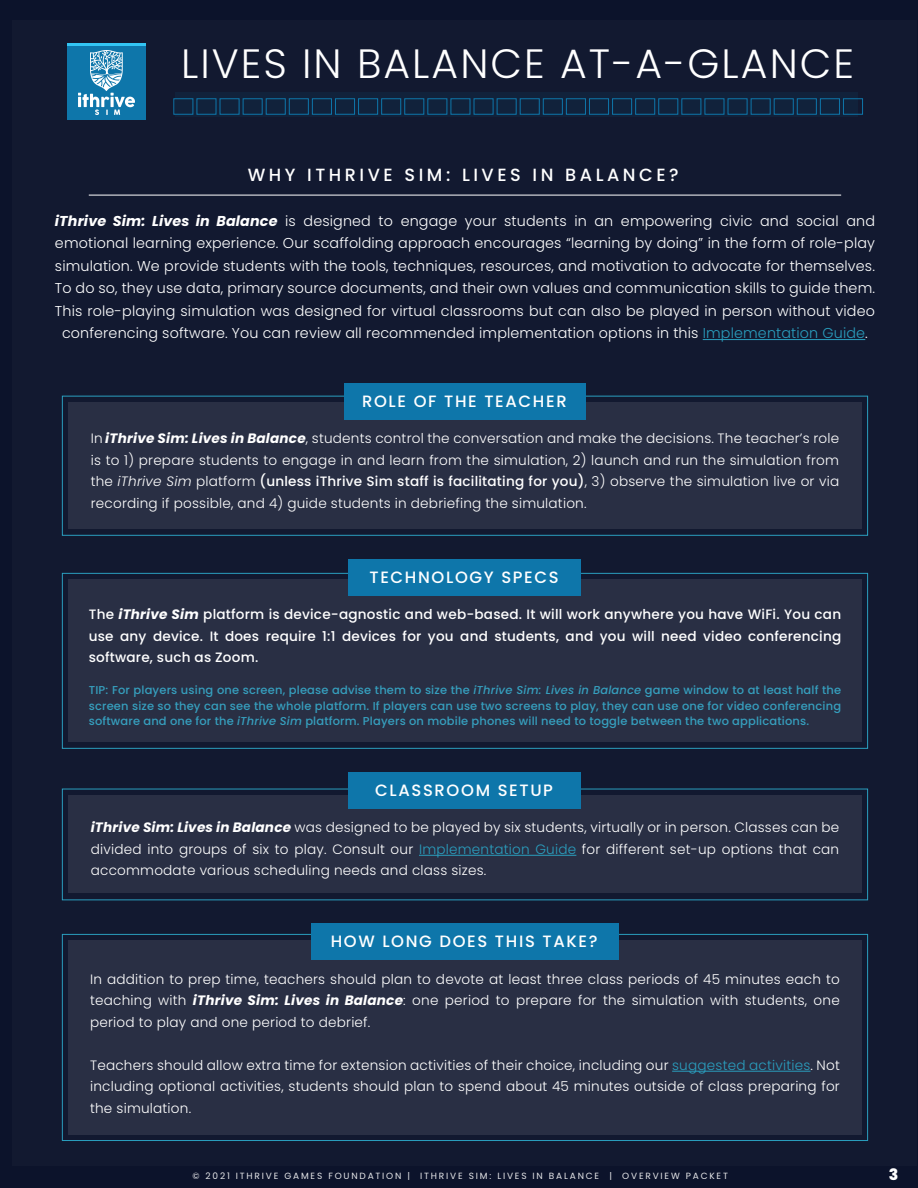
<style>
.page{position:relative;width:918px;height:1188px;background:#0c132b}
.page>*{position:absolute;margin:0;border:0;box-sizing:border-box;transform-origin:0 0}
.t1{font:300 40.95px "Poppins";letter-spacing:.05em;color:#fff}
.t2{font:500 17.7px "Poppins";letter-spacing:.2em;color:#fff}
.t3{font:500 16.35px "Poppins";letter-spacing:.1em;color:#fff}
.t4{font:800 15.75px "Poppins";color:#fff}
.t5{font:300 14.25px/22.5px "Poppins";letter-spacing:.01em;color:#fff;text-align:center}
.t6{font:300 13.65px/21.5px "Poppins";letter-spacing:.015em;color:#fff;text-align:justify}
.t7{font:500 13.65px/21.5px "Poppins";letter-spacing:.015em;color:#fff;text-align:justify}
.t8{font:500 11.4px/15.8px "Poppins";letter-spacing:.015em;color:#369fbe;text-align:justify}
.t9{font:9px "Poppins";letter-spacing:.2em;color:#fff}
.s1{font-weight:700;font-style:italic}
.s2{color:#2a9ebe}
.s3{font-style:italic}
.s4{font-weight:500}
</style>
<div class="page">
<div style="left:13px;top:20px;width:904px;height:1146px;background:#121930"></div>
<div style="left:62px;top:396px;width:806px;height:139px;border:1px solid #2a9ebe"></div>
<div style="left:68px;top:402px;width:794px;height:127px;background:#292f44"></div>
<div style="left:344px;top:383px;width:242px;height:36px;background:#0e76aa"></div>
<div style="left:68px;top:579px;width:794px;height:163px;background:#292f44"></div>
<div style="left:62px;top:573px;width:806px;height:176px;border:1px solid #2a9ebe"></div>
<div style="left:349px;top:559px;width:232px;height:36px;background:#0e76aa"></div>
<div style="left:68px;top:796px;width:794px;height:97px;background:#292f44"></div>
<div style="left:62px;top:789px;width:806px;height:111px;border:1px solid #2a9ebe"></div>
<hr style="left:419px;top:855px;width:157px;height:1px;background:#2a9ebe">
<div style="left:349px;top:772px;width:232px;height:36px;background:#0e76aa"></div>
<div style="left:68px;top:940px;width:794px;height:194px;background:#292f44"></div>
<hr style="left:672px;top:1071px;width:139px;height:1px;background:#2a9ebe">
<div style="left:62px;top:934px;width:806px;height:207px;border:1px solid #2a9ebe"></div>
<div style="left:311px;top:924px;width:308px;height:36px;background:#0e76aa"></div>
<hr style="left:703px;top:339px;width:162px;height:1px;background:#2a9ebe">
<hr style="left:89px;top:195px;width:752px;height:1px;background:#fff">
<div style="left:67px;top:44px;width:79px;height:76px;background:#33c5f3"></div>
<div style="left:67px;top:46px;width:79px;height:73px;background:#0e76aa"></div>
<img style="left:79px;top:51px;width:56px;height:63px">
<svg style="left:175px;top:92px;width:683px;height:25px;fill:#11223b"></svg>
<div style="left:289px;top:99px;width:20px;height:15px;border:1px solid #0e76aa"></div>
<div style="left:312px;top:99px;width:20px;height:15px;border:1px solid #0e76aa"></div>
<div style="left:335px;top:99px;width:20px;height:15px;border:1px solid #0e76aa"></div>
<div style="left:358px;top:99px;width:20px;height:15px;border:1px solid #0e76aa"></div>
<div style="left:381px;top:99px;width:20px;height:15px;border:1px solid #0e76aa"></div>
<div style="left:543px;top:99px;width:20px;height:15px;border:1px solid #0e76aa"></div>
<div style="left:566px;top:99px;width:20px;height:15px;border:1px solid #0e76aa"></div>
<div style="left:589px;top:99px;width:20px;height:15px;border:1px solid #0e76aa"></div>
<div style="left:612px;top:99px;width:20px;height:15px;border:1px solid #0e76aa"></div>
<div style="left:635px;top:99px;width:20px;height:15px;border:1px solid #0e76aa"></div>
<div style="left:797px;top:99px;width:20px;height:15px;border:1px solid #0e76aa"></div>
<div style="left:820px;top:99px;width:20px;height:15px;border:1px solid #0e76aa"></div>
<div style="left:843px;top:99px;width:20px;height:15px;border:1px solid #0e76aa"></div>
<h1 class="t1" style="left:181px;top:40px;width:675px">LIVES IN BALANCE AT-A-GLANCE</h1>
<p class="t2" style="left:248px;top:164px;width:432px">WHY ITHRIVE SIM: LIVES IN BALANCE?</p>
<p class="t5" style="left:55px;top:209px;width:822px"><span class="s1">iThrive Sim: Lives in Balance</span> is designed to engage your students in an empowering civic and social and emotional learning experience. Our scaffolding approach encourages “learning by doing” in the form of role-play simulation. We provide students with the tools, techniques, resources, and motivation to advocate for themselves.<br>To do so, they use data, primary source documents, and their own values and communication skills to guide them.<br>This role-playing simulation was designed for virtual classrooms but can also be played in person without video conferencing software. You can review all recommended implementation options in this <span class="s2">Implementation Guide</span>.</p>
<p class="t3" style="left:362px;top:392px;width:206px">ROLE OF THE TEACHER</p>
<p class="t6" style="left:91px;top:428px;width:750px">In <span class="s1">iThrive Sim: Lives in Balance</span>, students control the conversation and make the decisions. The teacher’s role is to 1) prepare students to engage in and learn from the simulation, 2) launch and run the simulation from the <span class="s3">iThrive Sim</span> platform <span class="s4">(unless iThrive Sim staff is facilitating for you)</span>, 3) observe the simulation live or via recording if possible, and 4) guide students in debriefing the simulation.</p>
<p class="t3" style="left:370px;top:568px;width:191px">TECHNOLOGY SPECS</p>
<p class="t7" style="left:89px;top:604px;width:754px">The <span class="s1">iThrive Sim</span> platform is device-agnostic and web-based. It will work anywhere you have WiFi. You can use any device. It does require 1:1 devices for you and students, and you will need video conferencing software, such as Zoom.</p>
<p class="t8" style="left:89px;top:682px;width:754px">TIP: For players using one screen, please advise them to size the <span class="s3">iThrive Sim: Lives in Balance</span> game window to at least half the screen size so they can see the whole platform. If players can use two screens to play, they can use one for video conferencing software and one for the <span class="s3">iThrive Sim</span> platform. Players on mobile phones will need to toggle between the two applications.</p>
<p class="t3" style="left:375px;top:781px;width:179px">CLASSROOM SETUP</p>
<p class="t6" style="left:91px;top:817px;width:750px"><span class="s1">iThrive Sim: Lives in Balance</span> was designed to be played by six students, virtually or in person. Classes can be divided into groups of six to play. Consult our <span class="s2">Implementation Guide</span> for different set-up options that can accommodate various scheduling needs and class sizes.</p>
<p class="t3" style="left:331px;top:932px;width:268px">HOW LONG DOES THIS TAKE?</p>
<p class="t6" style="left:90px;top:969px;width:751px">In addition to prep time, teachers should plan to devote at least three class periods of 45 minutes each to teaching with <span class="s1">iThrive Sim: Lives in Balance</span>: one period to prepare for the simulation with students, one period to play and one period to debrief.</p>
<p class="t6" style="left:90px;top:1054px;width:751px">Teachers should allow extra time for extension activities of their choice, including our <span class="s2">suggested activities</span>. Not including optional activities, students should plan to spend about 45 minutes outside of class preparing for the simulation.</p>
<p class="t9" style="left:193px;top:1171px;width:537px">© 2021 ITHRIVE GAMES FOUNDATION | ITHRIVE SIM: LIVES IN BALANCE | OVERVIEW PACKET</p>
<p class="t4" style="left:889px;top:1165px;width:11px">3</p>
</div>
